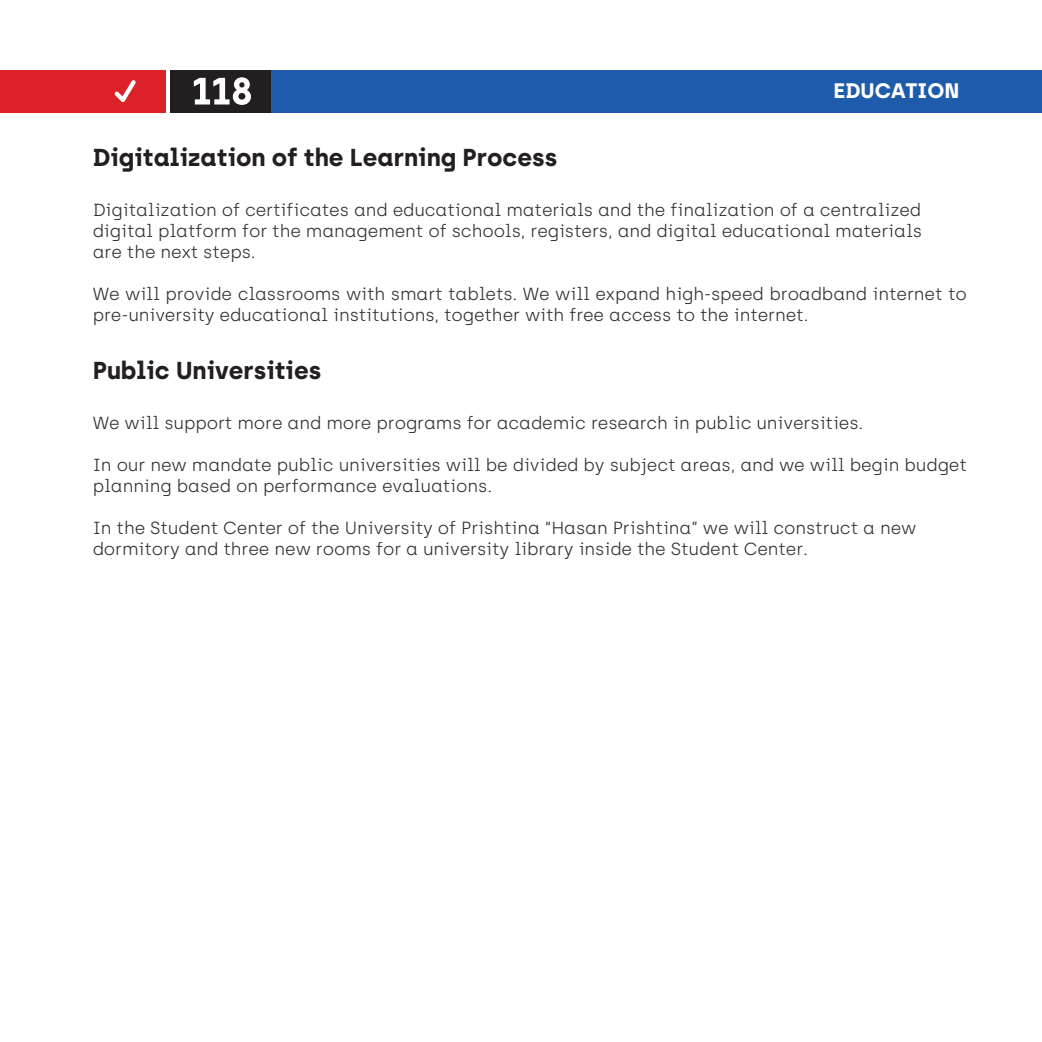
<style>
.page{position:relative;width:1042px;height:1042px;background:#fff}
.page>*{position:absolute;margin:0;border:0;box-sizing:border-box;transform-origin:0 0}
.t1{font:700 24.5px "Archia";color:#231f20}
.t2{font:700 21px "Archia";color:#fff}
.t3{font:300 17.5px/21px "Archia";letter-spacing:-.01em;color:#312f30}
</style>
<div class="page">
<div style="left:186px;top:70px;width:856px;height:42px;background:#1e5baa"></div>
<div style="left:170px;top:70px;width:101px;height:42px;background:#231f20"></div>
<div style="left:0;top:70px;width:166px;height:42px;background:#db2229"></div>
<svg style="left:194px;top:77px;width:57px;height:28px"></svg>
<svg style="left:114px;top:80px;width:22px;height:22px"></svg>
<p class="t2" style="left:833px;top:77px;width:127px">EDUCATION</p>
<h1 class="t1" style="left:93px;top:142px;width:466px">Digitalization of the Learning Process</h1>
<p class="t3" style="left:93px;top:199px;width:831px;text-align:justify">Digitalization of certificates and educational materials and the finalization of a centralized digital platform for the management of schools, registers, and digital educational materials are the next steps.</p>
<p class="t3" style="left:93px;top:283px;width:875px">We will provide classrooms with smart tablets. We will expand high-speed broadband internet to pre-university educational institutions, together with free access to the internet.</p>
<h1 class="t1" style="left:93px;top:356px;width:230px">Public Universities</h1>
<p class="t3" style="left:93px;top:412px;width:772px">We will support more and more programs for academic research in public universities.</p>
<p class="t3" style="left:93px;top:454px;width:875px">In our new mandate public universities will be divided by subject areas, and we will begin budget planning based on performance evaluations.</p>
<p class="t3" style="left:93px;top:517px;width:825px">In the Student Center of the University of Prishtina “Hasan Prishtina” we will construct a new dormitory and three new rooms for a university library inside the Student Center.</p>
</div>
